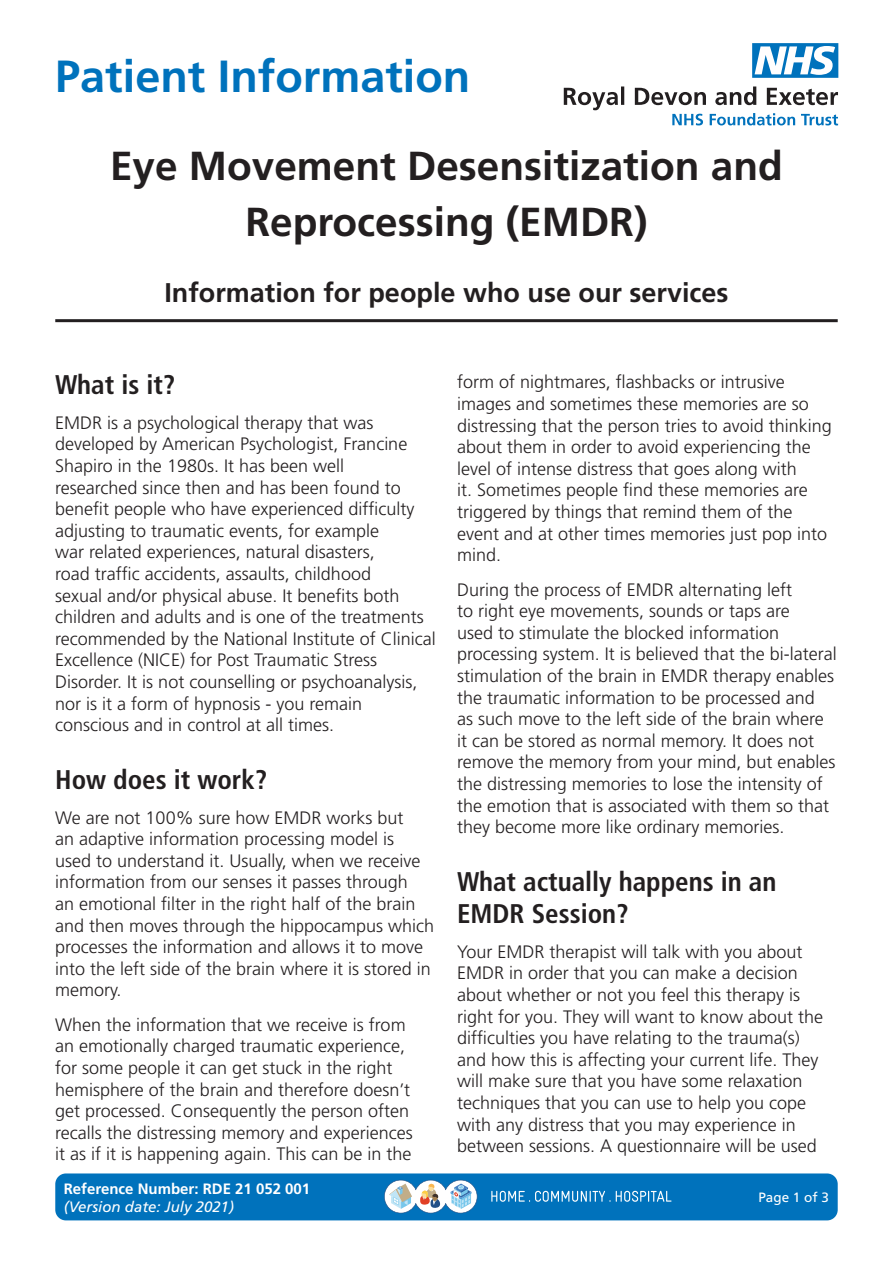
<style>
.page{position:relative;width:893px;height:1263px;background:#fff}
.page>*{position:absolute;margin:0;border:0;box-sizing:border-box;transform-origin:0 0}
.t1{font:700 45px "Frutiger";color:#0072bc}
.t2{font:700 40.5px/55.8px "Frutiger";color:#231f20;text-align:center}
.t3{font:700 condensed 27px/32.4px "Frutiger";color:#231f20}
.t4{font:700 27px "Frutiger";color:#231f20}
.t5{font:300 18px/21.6px "Frutiger";color:#231f20}
.t6{font:700 15px "Frutiger";color:#fff}
.t7{font:italic 15px "Frutiger";color:#fff}
.t8{font:13.5px "Frutiger";color:#fff}
</style>
<div class="page">
<div style="left:55px;top:1173px;width:783px;height:47px;background:#0072bc;border-radius:11px"></div>
<svg style="left:384px;top:1180px;width:93px;height:33px;background:#acc5d6"></svg>
<svg style="left:491px;top:1191px;width:180px;height:11px"></svg>
<svg style="left:564px;top:86px;width:274px;height:39px"></svg>
<svg style="left:752px;top:43px;width:86px;height:35px"></svg>
<hr style="left:55px;top:319px;width:783px;height:3px;background:#231f20">
<h1 class="t1" style="left:55px;top:50px;width:417px">Patient Information</h1>
<h2 class="t2" style="left:110px;top:138px;width:674px">Eye Movement Desensitization and<br>Reprocessing (EMDR)</h2>
<h3 class="t4" style="left:164px;top:277px;width:566px">Information for people who use our services</h3>
<h3 class="t3" style="left:55px;top:369px;width:122px">What is it?</h3>
<p class="t5" style="left:55px;top:412px;width:382px">EMDR is a psychological therapy that was developed by American Psychologist, Francine Shapiro in the 1980s. It has been well<br>researched since then and has been found to benefit people who have experienced difficulty adjusting to traumatic events, for example<br>war related experiences, natural disasters,<br>road traffic accidents, assaults, childhood<br>sexual and/or physical abuse. It benefits both children and adults and is one of the treatments recommended by the National Institute of Clinical Excellence (NICE) for Post Traumatic Stress Disorder. It is not counselling or psychoanalysis, nor is it a form of hypnosis - you remain conscious and in control at all times.</p>
<h3 class="t3" style="left:55px;top:764px;width:214px">How does it work?</h3>
<p class="t5" style="left:55px;top:806px;width:380px">We are not 100% sure how EMDR works but<br>an adaptive information processing model is used to understand it. Usually, when we receive information from our senses it passes through<br>an emotional filter in the right half of the brain and then moves through the hippocampus which processes the information and allows it to move into the left side of the brain where it is stored in memory.</p>
<p class="t5" style="left:55px;top:1014px;width:359px">When the information that we receive is from an emotionally charged traumatic experience, for some people it can get stuck in the right hemisphere of the brain and therefore doesn’t get processed. Consequently the person often recalls the distressing memory and experiences it as if it is happening again. This can be in the</p>
<p class="t6" style="left:64px;top:1180px;width:248px">Reference Number: RDE 21 052 001</p>
<p class="t7" style="left:64px;top:1198px;width:172px">(Version date: July 2021)</p>
<p class="t5" style="left:457px;top:371px;width:376px">form of nightmares, flashbacks or intrusive images and sometimes these memories are so distressing that the person tries to avoid thinking about them in order to avoid experiencing the level of intense distress that goes along with<br>it. Sometimes people find these memories are triggered by things that remind them of the event and at other times memories just pop into mind.</p>
<p class="t5" style="left:457px;top:578px;width:381px">During the process of EMDR alternating left<br>to right eye movements, sounds or taps are<br>used to stimulate the blocked information processing system. It is believed that the bi-lateral stimulation of the brain in EMDR therapy enables the traumatic information to be processed and<br>as such move to the left side of the brain where it can be stored as normal memory. It does not remove the memory from your mind, but enables the distressing memories to lose the intensity of the emotion that is associated with them so that they become more like ordinary memories.</p>
<h3 class="t3" style="left:457px;top:865px;width:321px">What actually happens in an<br>EMDR Session?</h3>
<p class="t5" style="left:457px;top:941px;width:368px">Your EMDR therapist will talk with you about EMDR in order that you can make a decision about whether or not you feel this therapy is right for you. They will want to know about the difficulties you have relating to the trauma(s) and how this is affecting your current life. They will make sure that you have some relaxation techniques that you can use to help you cope with any distress that you may experience in between sessions. A questionnaire will be used</p>
<p class="t8" style="left:758px;top:1189px;width:72px">Page 1 of 3</p>
</div>
